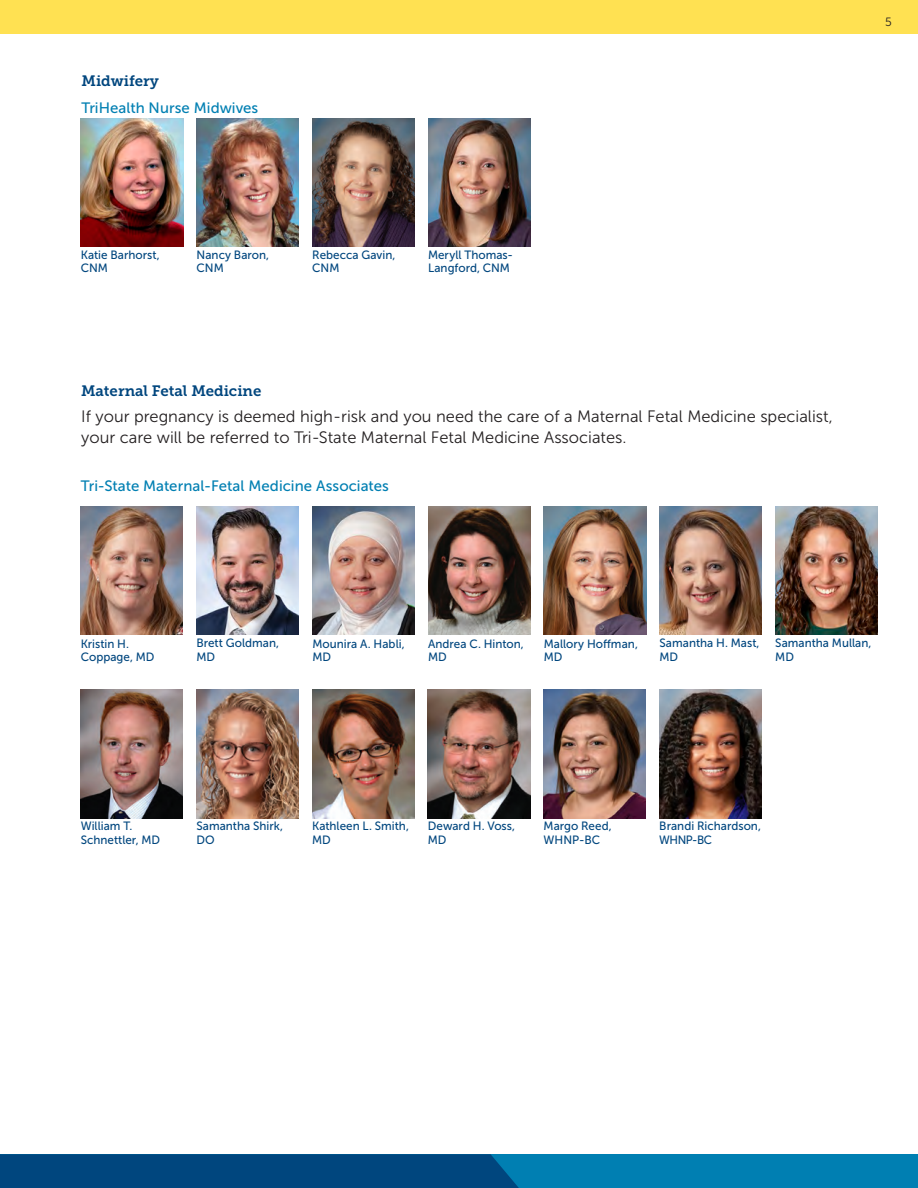
<style>
.page{position:relative;width:918px;height:1188px;background:#fff}
.page>*{position:absolute;margin:0;border:0;box-sizing:border-box;transform-origin:0 0}
.INTRO{font:16.5px/21px "Museo Sans 300";color:#231f20}
.Office_Heading{font:15px "Museo Sans 500";color:#007fb2}
.specialty{font:15px "Museo Slab 700";color:#00467e}
.CUTLINE-Name{font:12px/13.5px "Museo Sans 500";letter-spacing:.005em;color:#00467e}
.PAGE_NUMBER{font:12px "Museo Sans 300";color:#231f20}
</style>
<div class="page">
<div style="left:0;top:1154px;width:918px;height:34px;background:#007fb2"></div>
<div style="left:0;top:1154px;width:519px;height:34px;background:#00467e"></div>
<div style="left:0;top:0;width:918px;height:34px;background:#ffe152"></div>
<img style="left:81px;top:118px;width:102px;height:129px">
<img style="left:197px;top:118px;width:102px;height:129px">
<img style="left:428px;top:118px;width:102px;height:129px">
<img style="left:312px;top:118px;width:103px;height:129px">
<img style="left:196px;top:507px;width:103px;height:128px">
<img style="left:81px;top:507px;width:102px;height:128px">
<img style="left:312px;top:507px;width:103px;height:128px">
<img style="left:428px;top:507px;width:102px;height:128px">
<img style="left:660px;top:507px;width:102px;height:128px">
<img style="left:775px;top:507px;width:103px;height:128px">
<img style="left:196px;top:690px;width:103px;height:128px">
<img style="left:81px;top:690px;width:102px;height:128px">
<img style="left:312px;top:690px;width:102px;height:128px">
<img style="left:428px;top:690px;width:102px;height:128px">
<img style="left:544px;top:507px;width:102px;height:128px">
<img style="left:544px;top:690px;width:102px;height:128px">
<img style="left:659px;top:690px;width:103px;height:128px">
<p class="specialty" style="left:82px;top:72px;width:79px">Midwifery</p>
<p class="Office_Heading" style="left:82px;top:100px;width:178px">TriHealth Nurse Midwives</p>
<p class="PAGE_NUMBER" style="left:885px;top:15px;width:8px">5</p>
<p class="CUTLINE-Name" style="left:81px;top:248px;width:80px">Katie Barhorst,<br>CNM</p>
<p class="CUTLINE-Name" style="left:197px;top:248px;width:74px">Nancy Baron,<br>CNM</p>
<p class="CUTLINE-Name" style="left:428px;top:248px;width:84px">Meryll Thomas-<br>Langford, CNM</p>
<p class="CUTLINE-Name" style="left:312px;top:248px;width:85px">Rebecca Gavin,<br>CNM</p>
<p class="specialty" style="left:81px;top:382px;width:182px">Maternal Fetal Medicine</p>
<p class="INTRO" style="left:81px;top:406px;width:753px">If your pregnancy is deemed high-risk and you need the care of a Maternal Fetal Medicine specialist, your care will be referred to Tri-State Maternal Fetal Medicine Associates.</p>
<p class="Office_Heading" style="left:81px;top:477px;width:310px">Tri-State Maternal- Fetal Medicine Associates</p>
<p class="CUTLINE-Name" style="left:81px;top:637px;width:75px">Kristin H.<br>Coppage, MD</p>
<p class="CUTLINE-Name" style="left:312px;top:637px;width:94px">Mounira A. Habli,<br>MD</p>
<p class="CUTLINE-Name" style="left:428px;top:637px;width:97px">Andrea C. Hinton,<br>MD</p>
<p class="CUTLINE-Name" style="left:660px;top:636px;width:102px">Samantha H. Mast,<br>MD</p>
<p class="CUTLINE-Name" style="left:775px;top:636px;width:98px">Samantha Mullan,<br>MD</p>
<p class="CUTLINE-Name" style="left:196px;top:636px;width:84px">Brett Goldman,<br>MD</p>
<p class="CUTLINE-Name" style="left:544px;top:637px;width:96px">Mallory Hoffman,<br>MD</p>
<p class="CUTLINE-Name" style="left:81px;top:820px;width:81px">William T.<br>Schnettler, MD</p>
<p class="CUTLINE-Name" style="left:312px;top:820px;width:98px">Kathleen L. Smith,<br>MD</p>
<p class="CUTLINE-Name" style="left:428px;top:820px;width:89px">Deward H. Voss,<br>MD</p>
<p class="CUTLINE-Name" style="left:196px;top:820px;width:88px">Samantha Shirk,<br>DO</p>
<p class="CUTLINE-Name" style="left:544px;top:820px;width:70px">Margo Reed,<br>WHNP-BC</p>
<p class="CUTLINE-Name" style="left:659px;top:820px;width:103px">Brandi Richardson,<br>WHNP‑BC</p>
</div>
